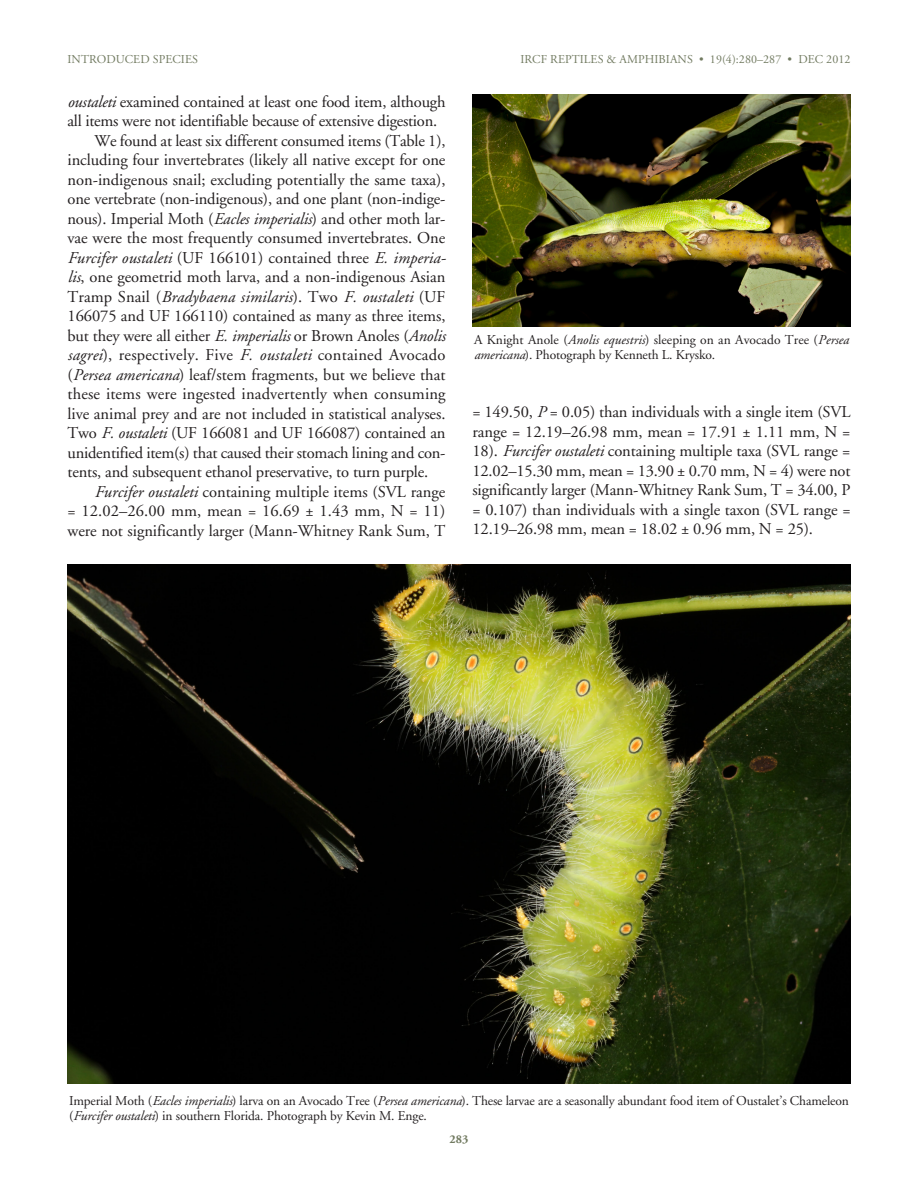
<style>
.page{position:relative;width:918px;height:1188px;background:#fff}
.page>*{position:absolute;margin:0;border:0;box-sizing:border-box;transform-origin:0 0}
.TEXT{font:16.5px/19.5px "Adobe Garamond";letter-spacing:-.01em;color:#231f20;text-align:justify}
.Figure_Caption{font:13.5px/15px "Adobe Garamond";letter-spacing:-.01em;color:#231f20}
.Running_Head_RIGHT{font:12px "Adobe Garamond";letter-spacing:.005em;color:#717a60}
.t1{font:700 12px "Adobe Garamond";color:#717a60}
.s1{font-style:italic}
</style>
<div class="page">
<img style="left:472px;top:94px;width:378px;height:232px">
<img style="left:68px;top:564px;width:782px;height:519px">
<p class="Running_Head_RIGHT" style="left:68px;top:53px;width:132px">INTRODUCED SPECIES</p>
<p class="TEXT" style="left:68px;top:92px;width:380px"><span class="s1">oustaleti</span> examined contained at least one food item, although all items were not identifiable because of extensive digestion.</p>
<p class="TEXT" style="left:68px;top:131px;width:380px;text-indent:27px">We found at least six different consumed items (Table 1), including four invertebrates (likely all native except for one non-indigenous snail; excluding potentially the same taxa), one vertebrate (non-indigenous), and one plant (non-indige&shy;nous). Imperial Moth (<span class="s1">Eacles imperialis</span>) and other moth lar&shy;vae were the most frequently consumed invertebrates. One <span class="s1">Furcifer oustaleti</span> (UF 166101) contained three <span class="s1">E. imperia&shy;lis</span>, one geometrid moth larva, and a non-indigenous Asian Tramp Snail (<span class="s1">Bradybaena similaris</span>). Two <span class="s1">F. oustaleti</span> (UF 166075 and UF 166110) contained as many as three items, but they were all either <span class="s1">E. imperialis</span> or Brown Anoles (<span class="s1">Anolis sagrei</span>), respectively. Five <span class="s1">F. oustaleti</span> contained Avocado (<span class="s1">Persea americana</span>) leaf/stem fragments, but we believe that these items were ingested inadvertently when consuming live animal prey and are not included in statistical analyses.<br>Two <span class="s1">F. oustaleti</span> (UF 166081 and UF 166087) contained an unidentified item(s) that caused their stomach lining and con&shy;tents, and subsequent ethanol preservative, to turn purple.</p>
<p class="TEXT" style="left:68px;top:482px;width:380px;text-indent:27px"><span class="s1">Furcifer oustaleti</span> containing multiple items (SVL range = 12.02–26.00 mm, mean = 16.69 ± 1.43 mm, N = 11) were not significantly larger (Mann-Whitney Rank Sum, T</p>
<p class="Running_Head_RIGHT" style="left:520px;top:53px;width:332px">IRCF REPTILES &amp; AMPHIBIANS • 19(4):280–287 • DEC 2012</p>
<p class="Figure_Caption" style="left:474px;top:333px;width:376px">A Knight Anole (<span class="s1">Anolis equestris</span>) sleeping on an Avocado Tree (<span class="s1">Persea americana</span>). Photograph by Kenneth L. Krysko.</p>
<p class="TEXT" style="left:472px;top:403px;width:380px">= 149.50, <span class="s1">P</span> = 0.05) than individuals with a single item (SVL range = 12.19–26.98 mm, mean = 17.91 ± 1.11 mm, N = 18). <span class="s1">Furcifer oustaleti</span> containing multiple taxa (SVL range = 12.02–15.30 mm, mean = 13.90 ± 0.70 mm, N = 4) were not significantly larger (Mann-Whitney Rank Sum, T = 34.00, P = 0.107) than individuals with a single taxon (SVL range = 12.19–26.98 mm, mean = 18.02 ± 0.96 mm, N = 25).</p>
<p class="Figure_Caption" style="left:69px;top:1093px;width:781px">Imperial Moth (<span class="s1">Eacles imperialis</span>) larva on an Avocado Tree (<span class="s1">Persea americana</span>). These larvae are a seasonally abundant food item of Oustalet’s Chameleon (<span class="s1">Furcifer oustaleti</span>) in southern Florida. Photograph by Kevin M. Enge.</p>
<p class="t1" style="left:450px;top:1132px;width:20px">283</p>
</div>
